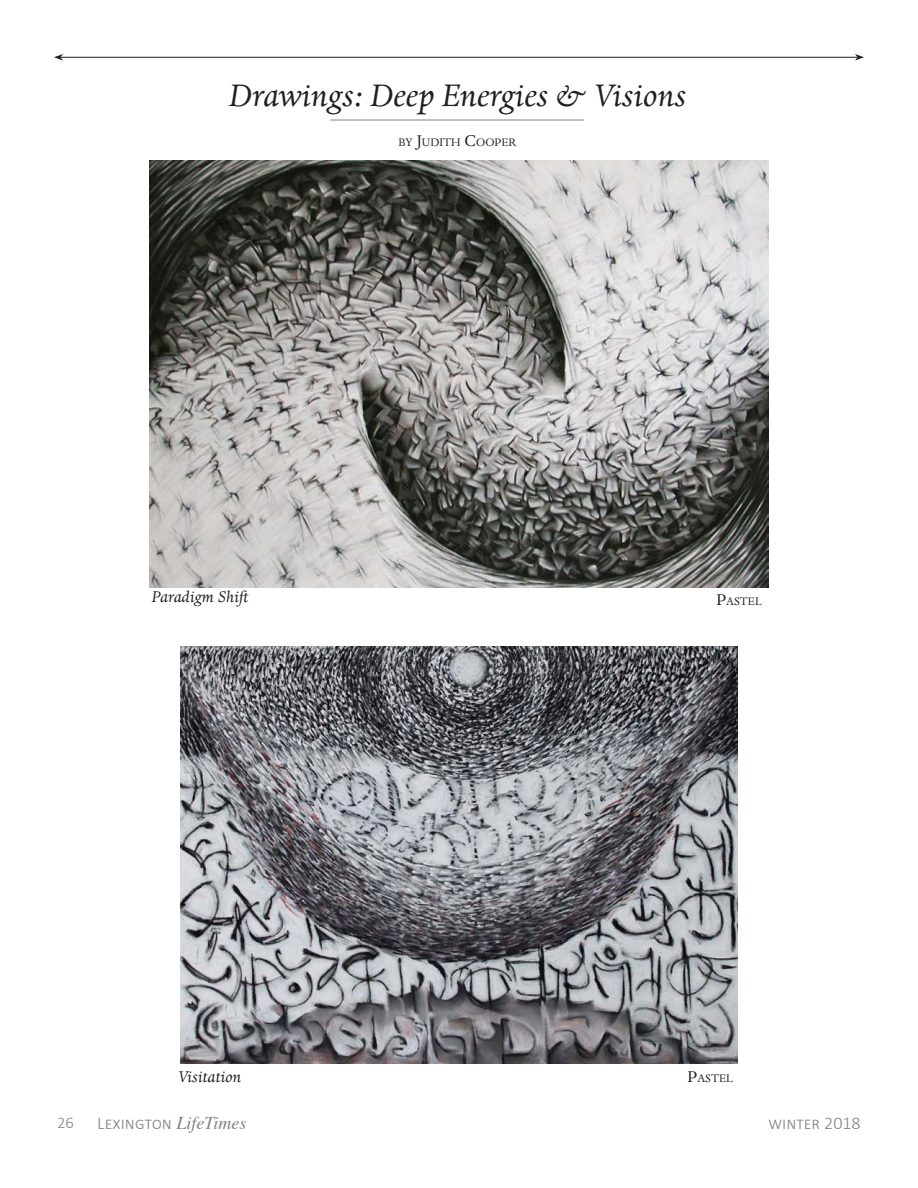
<style>
.page{position:relative;width:918px;height:1188px;background:#fff}
.page>*{position:absolute;margin:0;border:0;box-sizing:border-box;transform-origin:0 0}
.t1{font:italic 36px "Dante";color:#231f20}
.t2{font:300 18px "Calibri";color:#808285}
.t3{font:italic 18px "Dante";color:#231f20}
.t4{font:300 16.5px "Calibri";color:#808285}
.t5{font:12.6px "Dante";color:#231f20}
.s1{font-size:18px}
.s2{font-family:"Times";font-weight:400;font-style:italic}
</style>
<div class="page">
<img style="left:181px;top:646px;width:556px;height:418px">
<img style="left:149px;top:161px;width:620px;height:426px">
<hr style="left:61px;top:57px;width:796px;height:1px;background:#231f20">
<svg style="left:54px;top:54px;width:9px;height:7px"></svg>
<svg style="left:855px;top:54px;width:9px;height:7px"></svg>
<hr style="left:330px;top:120px;width:254px;height:1px;background:#808285">
<p class="t1" style="left:229px;top:74px;width:459px">Drawings: Deep Energies &amp; Visions</p>
<p class="t5" style="left:399px;top:134px;width:119px">BY <span class="s1">J</span>UDITH <span class="s1">C</span>OOPER</p>
<p class="t3" style="left:152px;top:586px;width:98px">Paradigm Shift</p>
<p class="t5" style="left:716px;top:594px;width:47px"><span class="s1">P</span>ASTEL</p>
<p class="t3" style="left:178px;top:1066px;width:65px">Visitation</p>
<p class="t5" style="left:688px;top:1071px;width:47px"><span class="s1">P</span>ASTEL</p>
<p class="t4" style="left:57px;top:1113px;width:18px">26</p>
<p class="t2" style="left:97px;top:1112px;width:151px">Lexington <span class="s2">LifeTimes</span></p>
<p class="t2" style="left:769px;top:1112px;width:94px">winter 2018</p>
</div>
